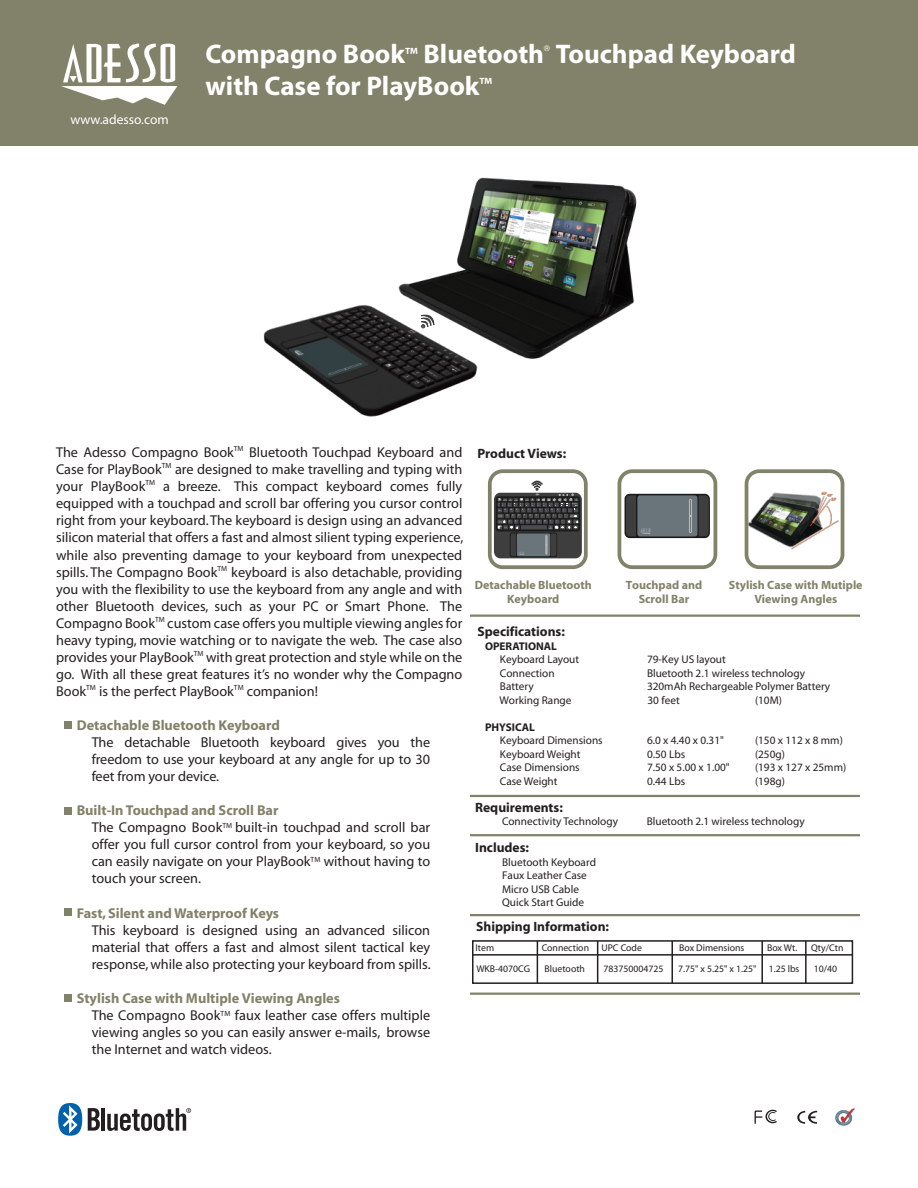
<style>
.page{position:relative;width:918px;height:1188px;background:#fff}
.page>*{position:absolute;margin:0;border:0;box-sizing:border-box;transform-origin:0 0}
.t1{font:700 27px/32.4px "Myriad";color:#fff}
.t2{font:14.25px/17.1px "Myriad";color:#231f20;text-align:justify}
.t3{font:700 14.25px "Myriad";color:#828169}
.t4{font:700 13.5px "Myriad";color:#231f20}
.t5{font:13.5px "Myriad";color:#fff}
.t6{font:700 12px/14.4px "Myriad";color:#828169;text-align:center}
.t7{font:11.25px/13.5px "Myriad";color:#231f20}
.t8{font:700 11.25px "Myriad";color:#231f20}
.t9{font:9.75px "Myriad";color:#231f20}
.s1{font-weight:700;color:#828169}
</style>
<div class="page">
<div style="left:0;top:0;width:918px;height:146px;background:#828169"></div>
<svg style="left:61px;top:43px;width:116px;height:62px"></svg>
<hr style="left:470px;top:993px;width:390px;height:2px;background:#828169">
<hr style="left:470px;top:795px;width:390px;height:2px;background:#828169">
<hr style="left:470px;top:914px;width:390px;height:2px;background:#828169">
<hr style="left:470px;top:834px;width:390px;height:2px;background:#828169">
<hr style="left:470px;top:615px;width:390px;height:2px;background:#828169">
<img style="left:835px;top:1108px;width:20px;height:18px">
<svg style="left:797px;top:1111px;width:20px;height:13px"></svg>
<svg style="left:755px;top:1110px;width:22px;height:14px"></svg>
<div style="left:488px;top:469px;width:100px;height:100px;border:4px solid #828169;border-radius:13px"></div>
<div style="left:618px;top:469px;width:99px;height:100px;border:4px solid #828169;border-radius:13px"></div>
<div style="left:745px;top:469px;width:99px;height:100px;border:4px solid #828169;border-radius:13px"></div>
<svg style="left:88px;top:1108px;width:12px;height:23px"></svg>
<hr style="left:101px;top:1108px;width:4px;height:23px;background:#231f20">
<svg style="left:58px;top:1103px;width:24px;height:33px"></svg>
<svg style="left:107px;top:1108px;width:84px;height:23px"></svg>
<div style="left:64px;top:721px;width:8px;height:7px;background:#828169"></div>
<div style="left:65px;top:807px;width:7px;height:8px;background:#828169"></div>
<div style="left:64px;top:908px;width:7px;height:7px;background:#828169"></div>
<div style="left:65px;top:994px;width:7px;height:7px;background:#828169"></div>
<div style="left:472px;top:940px;width:381px;height:44px;border:2px solid #231f20"></div>
<hr style="left:473px;top:954px;width:379px;height:2px;background:#231f20">
<hr style="left:537px;top:941px;width:1px;height:42px;background:#231f20">
<hr style="left:597px;top:941px;width:1px;height:42px;background:#231f20">
<hr style="left:671px;top:941px;width:2px;height:42px;background:#231f20">
<hr style="left:761px;top:941px;width:2px;height:42px;background:#231f20">
<hr style="left:805px;top:941px;width:2px;height:42px;background:#231f20">
<svg style="left:625px;top:494px;width:85px;height:44px"></svg>
<svg style="left:699px;top:495px;width:10px;height:41px"></svg>
<div style="left:637px;top:495px;width:60px;height:41px;background:#6a747b;border-radius:3px"></div>
<div style="left:689px;top:499px;width:3px;height:34px;border:1px solid #bcbdc0"></div>
<svg style="left:626px;top:495px;width:25px;height:41px"></svg>
<div style="left:494px;top:493px;width:88px;height:65px;background:#3e3e3f;border-radius:7px"></div>
<div style="left:496px;top:496px;width:84px;height:35px;background:#1b1c1b;border-radius:3px"></div>
<svg style="left:510px;top:533px;width:47px;height:24px"></svg>
<svg style="left:497px;top:480px;width:82px;height:76px"></svg>
<img style="left:263px;top:177px;width:374px;height:240px">
<svg style="left:421px;top:312px;width:14px;height:16px"></svg>
<img style="left:749px;top:489px;width:91px;height:63px">
<p class="t5" style="left:71px;top:113px;width:100px">www.adesso.com</p>
<h1 class="t1" style="left:205px;top:38px;width:592px">Compagno Book<sup>™</sup> Bluetooth<sup>®</sup> Touchpad Keyboard with Case for PlayBook<sup>™</sup></h1>
<p class="t2" style="left:56px;top:444px;width:409px">The Adesso Compagno Book<sup>TM</sup> Bluetooth Touchpad Keyboard and Case for PlayBook<sup>TM</sup> are designed to make travelling and typing with your PlayBook<sup>TM</sup> a breeze. This compact keyboard comes fully equipped with a touchpad and scroll bar offering you cursor control right from your keyboard. The keyboard is design using an advanced silicon material that offers a fast and almost silient typing experience, while also preventing damage to your keyboard from unexpected spills. The Compagno Book<sup>TM</sup> keyboard is also detachable, providing you with the flexibility to use the keyboard from any angle and with other Bluetooth devices, such as your PC or Smart Phone. The Compagno Book<sup>TM</sup> custom case offers you multiple viewing angles for heavy typing, movie watching or to navigate the web. The case also provides your PlayBook<sup>TM</sup> with great protection and style while on the go. With all these great features it’s no wonder why the Compagno Book<sup>TM</sup> is the perfect PlayBook<sup>TM</sup> companion!</p>
<p class="t3" style="left:77px;top:717px;width:205px">Detachable Bluetooth Keyboard</p>
<p class="t2" style="left:92px;top:734px;width:340px">The detachable Bluetooth keyboard gives you the freedom to use your keyboard at any angle for up to 30 feet from your device.</p>
<p class="t2" style="left:92px;top:802px;width:340px;text-align:left;text-indent:-15px"><span class="s1">Built-In Touchpad and Scroll Bar<br></span>The Compagno Book<sup>TM</sup> built-in touchpad and scroll bar offer you full cursor control from your keyboard, so you can easily navigate on your PlayBook<sup>TM</sup> without having to touch your screen.</p>
<p class="t3" style="left:77px;top:906px;width:204px">Fast, Silent and Waterproof Keys</p>
<p class="t2" style="left:92px;top:922px;width:341px">This keyboard is designed using an advanced silicon material that offers a fast and almost silent tactical key response, while also protecting your keyboard from spills.</p>
<p class="t2" style="left:92px;top:991px;width:340px;text-align:left;text-indent:-15px"><span class="s1">Stylish Case with Multiple Viewing Angles<br></span>The Compagno Book<sup>TM</sup> faux leather case offers multiple viewing angles so you can easily answer e-mails, browse the Internet and watch videos.</p>
<p class="t4" style="left:478px;top:447px;width:90px">Product Views:</p>
<p class="t6" style="left:475px;top:578px;width:118px">Detachable Bluetooth<br>Keyboard</p>
<p class="t6" style="left:729px;top:578px;width:135px">Stylish Case with Mutiple<br>Viewing Angles</p>
<p class="t6" style="left:626px;top:578px;width:78px">Touchpad and<br>Scroll Bar</p>
<p class="t4" style="left:478px;top:625px;width:89px">Specifications:</p>
<p class="t8" style="left:485px;top:640px;width:74px">OPERATIONAL</p>
<p class="t7" style="left:500px;top:653px;width:81px">Keyboard Layout</p>
<p class="t7" style="left:647px;top:653px;width:80px">79-Key US layout</p>
<p class="t7" style="left:500px;top:667px;width:56px">Connection</p>
<p class="t7" style="left:647px;top:667px;width:159px">Bluetooth 2.1 wireless technology</p>
<p class="t7" style="left:500px;top:680px;width:35px">Battery</p>
<p class="t7" style="left:647px;top:680px;width:185px">320mAh Rechargeable Polymer Battery</p>
<p class="t7" style="left:499px;top:694px;width:74px">Working Range</p>
<p class="t7" style="left:648px;top:694px;width:34px">30 feet</p>
<p class="t7" style="left:755px;top:694px;width:28px">(10M)</p>
<p class="t8" style="left:485px;top:721px;width:51px">PHYSICAL</p>
<p class="t7" style="left:500px;top:734px;width:104px">Keyboard Dimensions</p>
<p class="t7" style="left:647px;top:734px;width:78px">6.0 x 4.40 x 0.31"</p>
<p class="t7" style="left:755px;top:734px;width:89px">(150 x 112 x 8 mm)</p>
<p class="t7" style="left:500px;top:748px;width:82px">Keyboard Weight</p>
<p class="t7" style="left:647px;top:748px;width:40px">0.50 Lbs</p>
<p class="t7" style="left:755px;top:748px;width:31px">(250g)</p>
<p class="t7" style="left:500px;top:761px;width:81px">Case Dimensions</p>
<p class="t7" style="left:647px;top:761px;width:84px">7.50 x 5.00 x 1.00"</p>
<p class="t7" style="left:755px;top:761px;width:93px">(193 x 127 x 25mm)</p>
<p class="t7" style="left:500px;top:775px;width:59px">Case Weight</p>
<p class="t7" style="left:647px;top:775px;width:40px">0.44 Lbs</p>
<p class="t7" style="left:755px;top:775px;width:31px">(198g)</p>
<p class="t4" style="left:475px;top:800px;width:89px">Requirements:</p>
<p class="t7" style="left:502px;top:815px;width:117px">Connectivity Technology</p>
<p class="t7" style="left:647px;top:815px;width:159px">Bluetooth 2.1 wireless technology</p>
<p class="t4" style="left:475px;top:841px;width:55px">Includes:</p>
<p class="t7" style="left:502px;top:856px;width:95px">Bluetooth Keyboard<br>Faux Leather Case<br>Micro USB Cable<br>Quick Start Guide</p>
<p class="t4" style="left:476px;top:919px;width:134px">Shipping Information:</p>
<p class="t9" style="left:476px;top:943px;width:20px">Item</p>
<p class="t9" style="left:542px;top:943px;width:49px">Connection</p>
<p class="t9" style="left:601px;top:943px;width:42px">UPC Code</p>
<p class="t9" style="left:679px;top:943px;width:67px">Box Dimensions</p>
<p class="t9" style="left:767px;top:943px;width:32px">Box Wt.</p>
<p class="t9" style="left:811px;top:943px;width:34px">Qty/Ctn</p>
<p class="t9" style="left:476px;top:964px;width:55px">WKB-4070CG</p>
<p class="t9" style="left:545px;top:964px;width:42px">Bluetooth</p>
<p class="t9" style="left:604px;top:964px;width:62px">783750004725</p>
<p class="t9" style="left:678px;top:964px;width:80px">7.75" x 5.25" x 1.25"</p>
<p class="t9" style="left:769px;top:964px;width:32px">1.25 lbs</p>
<p class="t9" style="left:814px;top:964px;width:25px">10/40</p>
</div>
